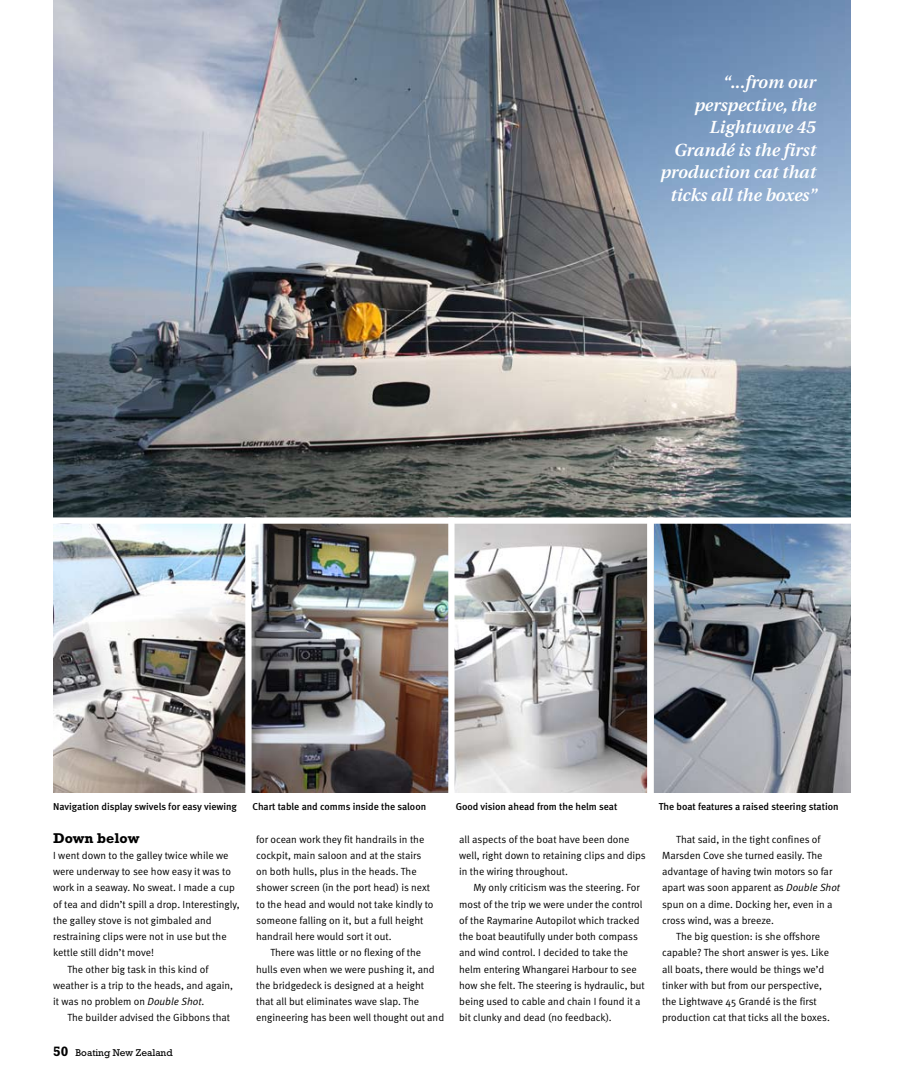
<style>
.page{position:relative;width:915px;height:1081px;background:#fff}
.page>*{position:absolute;margin:0;border:0;box-sizing:border-box;transform-origin:0 0}
.t1{font:italic 600 17.5px/22.5px "Utopia";color:#fff;text-align:right}
.t2{font:700 14.38px "Rockwell";color:#000}
.t3{font:10.38px/16.2px "Meta Normal";color:#000}
.t4{font:500 10px "Meta";color:#000}
.t5{font:10px "Rockwell";color:#000}
.s1{font-style:italic}
.s2{font-weight:700;font-size:13.75px}
</style>
<div class="page">
<img style="left:53px;top:0;width:796px;height:517px">
<img style="left:53px;top:524px;width:192px;height:269px">
<img style="left:251px;top:524px;width:197px;height:269px">
<img style="left:454px;top:524px;width:193px;height:269px">
<img style="left:654px;top:524px;width:195px;height:269px">
<h1 class="t1" style="left:660px;top:71px;width:158px">“...from our perspective, the<br>Lightwave 45<br>Grandé is the first production cat that ticks all the boxes”</h1>
<p class="t4" style="left:53px;top:801px;width:185px">Navigation display swivels for easy viewing</p>
<p class="t4" style="left:252px;top:801px;width:175px">Chart table and comms inside the saloon</p>
<p class="t4" style="left:455px;top:801px;width:163px">Good vision ahead from the helm seat</p>
<h2 class="t2" style="left:53px;top:829px;width:88px">Down below</h2>
<p class="t3" style="left:53px;top:847px;width:177px">I went down to the galley twice while we</p>
<p class="t3" style="left:53px;top:863px;width:179px">were underway to see how easy it was to</p>
<p class="t3" style="left:53px;top:879px;width:183px">work in a seaway. No sweat. I made a cup</p>
<p class="t3" style="left:53px;top:895px;width:188px">of tea and didn’t spill a drop. Interestingly,</p>
<p class="t3" style="left:53px;top:912px;width:160px">the galley stove is not gimbaled and</p>
<p class="t3" style="left:53px;top:928px;width:175px">restraining clips were not in use but the</p>
<p class="t3" style="left:53px;top:944px;width:102px">kettle still didn’t move!</p>
<p class="t3" style="left:67px;top:960px;width:142px">The other big task in this kind of</p>
<p class="t3" style="left:53px;top:977px;width:181px">weather is a trip to the heads, and again,</p>
<p class="t3" style="left:53px;top:993px;width:152px">it was no problem on <span class="s1">Double Shot</span>.</p>
<p class="t3" style="left:67px;top:1009px;width:164px">The builder advised the Gibbons that</p>
<p class="t5" style="left:53px;top:1047px;width:121px"><span class="s2">50</span> Boating New Zealand</p>
<p class="t3" style="left:256px;top:830px;width:179px">for ocean work they fit handrails in the cockpit, main saloon and at the stairs on both hulls, plus in the heads. The shower screen (in the port head) is next to the head and would not take kindly to someone falling on it, but a full height handrail here would sort it out.</p>
<p class="t3" style="left:256px;top:944px;width:189px;text-indent:14px">There was little or no flexing of the hulls even when we were pushing it, and the bridgedeck is designed at a height that all but eliminates wave slap. The engineering has been well thought out and</p>
<p class="t3" style="left:459px;top:830px;width:188px">all aspects of the boat have been done well, right down to retaining clips and dips in the wiring throughout.</p>
<p class="t3" style="left:459px;top:879px;width:187px;text-indent:14px">My only criticism was the steering. For most of the trip we were under the control of the Raymarine Autopilot which tracked the boat beautifully under both compass and wind control. I decided to take the helm entering Whangarei Harbour to see how she felt. The steering is hydraulic, but being used to cable and chain I found it a bit clunky and dead (no feedback).</p>
<p class="t4" style="left:658px;top:801px;width:181px">The boat features a raised steering station</p>
<p class="t3" style="left:676px;top:830px;width:146px">That said, in the tight confines of</p>
<p class="t3" style="left:662px;top:847px;width:162px">Marsden Cove she turned easily. The</p>
<p class="t3" style="left:662px;top:863px;width:172px">advantage of having twin motors so far</p>
<p class="t3" style="left:662px;top:879px;width:179px">apart was soon apparent as <span class="s1">Double Shot</span></p>
<p class="t3" style="left:662px;top:895px;width:172px">spun on a dime. Docking her, even in a</p>
<p class="t3" style="left:662px;top:912px;width:113px">cross wind, was a breeze.</p>
<p class="t3" style="left:676px;top:928px;width:145px">The big question: is she offshore</p>
<p class="t3" style="left:662px;top:944px;width:168px">capable? The short answer is yes. Like</p>
<p class="t3" style="left:662px;top:960px;width:164px">all boats, there would be things we’d</p>
<p class="t3" style="left:662px;top:977px;width:161px">tinker with but from our perspective,</p>
<p class="t3" style="left:662px;top:993px;width:156px">the Lightwave 45 Grandé is the first</p>
<p class="t3" style="left:662px;top:1009px;width:169px">production cat that ticks all the boxes.</p>
</div>
